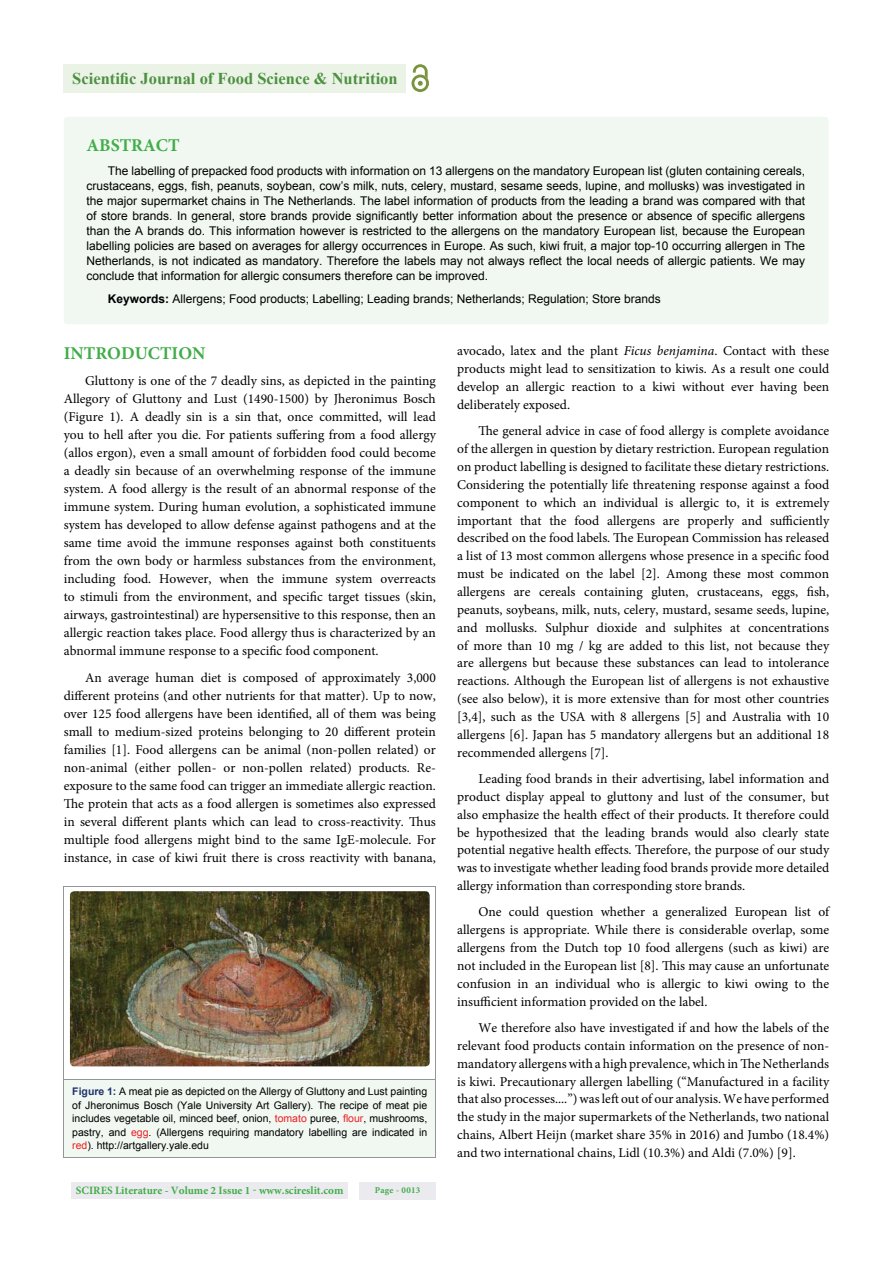
<style>
.page{position:relative;width:893px;height:1263px;background:#fff}
.page>*{position:absolute;margin:0;border:0;box-sizing:border-box;transform-origin:0 0}
.t1{font:700 18px "Minion Pro";color:#41ad49}
.t2{font:700 16.5px "Times New Roman";color:#4d9041}
.t3{font:13.5px/17.9px "Minion Pro";color:#000;text-align:justify}
.t4{font:12px/15px "Arial";color:#000;text-align:justify}
.t5{font:700 11.25px "Minion Pro";color:#41ad49}
.t6{font:10.5px/13.5px "Arial";color:#000;text-align:justify}
.t7{font:700 9px "Minion Pro";letter-spacing:.03em;color:#41ad49}
.s1{font-weight:700}
.s2{font-weight:700;color:#20336c}
.s3{color:#ed1f24}
.s4{font-style:italic}
</style>
<div class="page">
<div style="left:72px;top:1182px;width:276px;height:17px;background:#ebeaef"></div>
<div style="left:359px;top:1182px;width:77px;height:17px;background:#ebeaef"></div>
<div style="left:64px;top:64px;width:342px;height:28px;background:#eaf3e6"></div>
<img style="left:411px;top:78px;width:18px;height:14px">
<svg style="left:413px;top:64px;width:15px;height:22px"></svg>
<div style="left:64px;top:117px;width:765px;height:207px;background:#f0f8f1;border-radius:4px"></div>
<div style="left:64px;top:1079px;width:372px;height:79px;background:#f0f8f1"></div>
<hr style="left:64px;top:887px;width:372px;height:1px;background:#939598">
<hr style="left:64px;top:887px;width:1px;height:192px;background:#939598">
<hr style="left:436px;top:887px;width:1px;height:192px;background:#939598">
<hr style="left:64px;top:1079px;width:372px;height:1px;background:#939598">
<hr style="left:64px;top:1079px;width:1px;height:79px;background:#939598">
<hr style="left:436px;top:1079px;width:1px;height:79px;background:#939598">
<hr style="left:64px;top:1158px;width:372px;height:1px;background:#939598">
<img style="left:70px;top:891px;width:360px;height:175px;border-radius:4px">
<p class="t2" style="left:72px;top:69px;width:327px">Scientific Journal of Food Science &amp; Nutrition</p>
<h1 class="t1" style="left:86px;top:138px;width:95px">ABSTRACT</h1>
<p class="t4" style="left:86px;top:163px;width:720px;text-indent:21px">The labelling of prepacked food products with information on 13 allergens on the mandatory European list (gluten containing cereals, crustaceans, eggs, fish, peanuts, soybean, cow’s milk, nuts, celery, mustard, sesame seeds, lupine, and mollusks) was investigated in the major supermarket chains in The Netherlands. The label information of products from the leading a brand was compared with that of store brands. In general, store brands provide significantly better information about the presence or absence of specific allergens than the A brands do. This information however is restricted to the allergens on the mandatory European list, because the European labelling policies are based on averages for allergy occurrences in Europe. As such, kiwi fruit, a major top-10 occurring allergen in The Netherlands, is not indicated as mandatory. Therefore the labels may not always reflect the local needs of allergic patients. We may conclude that information for allergic consumers therefore can be improved.</p>
<p class="t4" style="left:108px;top:291px;width:554px"><span class="s1">Keywords:</span> Allergens; Food products; Labelling; Leading brands; Netherlands; Regulation; Store brands</p>
<h1 class="t1" style="left:64px;top:346px;width:143px">INTRODUCTION</h1>
<p class="t3" style="left:64px;top:373px;width:374px;text-indent:21px">Gluttony is one of the 7 deadly sins, as depicted in the painting Allegory of Gluttony and Lust (1490-1500) by Jheronimus Bosch (Figure 1). A deadly sin is a sin that, once committed, will lead you to hell after you die. For patients suffering from a food allergy (allos ergon), even a small amount of forbidden food could become a deadly sin because of an overwhelming response of the immune system. A food allergy is the result of an abnormal response of the immune system. During human evolution, a sophisticated immune system has developed to allow defense against pathogens and at the same time avoid the immune responses against both constituents from the own body or harmless substances from the environment, including food. However, when the immune system overreacts to stimuli from the environment, and specific target tissues (skin, airways, gastrointestinal) are hypersensitive to this response, then an allergic reaction takes place. Food allergy thus is characterized by an abnormal immune response to a specific food component.</p>
<p class="t3" style="left:64px;top:670px;width:374px;text-indent:21px">An average human diet is composed of approximately 3,000 different proteins (and other nutrients for that matter). Up to now, over 125 food allergens have been identified, all of them was being small to medium-sized proteins belonging to 20 different protein families [1]. Food allergens can be animal (non-pollen related) or non-animal (either pollen- or non-pollen related) products. Re&shy;exposure to the same food can trigger an immediate allergic reaction.<br>The protein that acts as a food allergen is sometimes also expressed in several different plants which can lead to cross-reactivity. Thus multiple food allergens might bind to the same IgE-molecule. For instance, in case of kiwi fruit there is cross reactivity with banana,</p>
<p class="t6" style="left:72px;top:1085px;width:356px"><span class="s2">Figure 1:</span> A meat pie as depicted on the Allergy of Gluttony and Lust painting of Jheronimus Bosch (Yale University Art Gallery). The recipe of meat pie includes vegetable oil, minced beef, onion, <span class="s3">tomato</span> puree, <span class="s3">flour</span>, mushrooms, pastry, and <span class="s3">egg</span>. (Allergens requiring mandatory labelling are indicated in <span class="s3">red</span>). http://artgallery.yale.edu</p>
<p class="t5" style="left:76px;top:1186px;width:269px">SCIRES Literature - Volume 2 Issue 1 - www.scireslit.com</p>
<p class="t7" style="left:375px;top:1186px;width:47px">Page - 0013</p>
<p class="t3" style="left:457px;top:343px;width:374px">avocado, latex and the plant <span class="s4">Ficus benjamina</span>. Contact with these products might lead to sensitization to kiwis. As a result one could develop an allergic reaction to a kiwi without ever having been deliberately exposed.</p>
<p class="t3" style="left:457px;top:423px;width:374px;text-indent:21px">The general advice in case of food allergy is complete avoidance of the allergen in question by dietary restriction. European regulation on product labelling is designed to facilitate these dietary restrictions.<br>Considering the potentially life threatening response against a food component to which an individual is allergic to, it is extremely important that the food allergens are properly and sufficiently described on the food labels. The European Commission has released a list of 13 most common allergens whose presence in a specific food must be indicated on the label [2]. Among these most common allergens are cereals containing gluten, crustaceans, eggs, fish, peanuts, soybeans, milk, nuts, celery, mustard, sesame seeds, lupine, and mollusks. Sulphur dioxide and sulphites at concentrations of more than 10 mg / kg are added to this list, not because they are allergens but because these substances can lead to intolerance reactions. Although the European list of allergens is not exhaustive (see also below), it is more extensive than for most other countries [3,4], such as the USA with 8 allergens [5] and Australia with 10 allergens [6]. Japan has 5 mandatory allergens but an additional 18 recommended allergens [7].</p>
<p class="t3" style="left:457px;top:771px;width:374px;text-indent:21px">Leading food brands in their advertising, label information and product display appeal to gluttony and lust of the consumer, but also emphasize the health effect of their products. It therefore could be hypothesized that the leading brands would also clearly state potential negative health effects. Therefore, the purpose of our study was to investigate whether leading food brands provide more detailed allergy information than corresponding store brands.</p>
<p class="t3" style="left:457px;top:904px;width:374px;text-indent:21px">One could question whether a generalized European list of allergens is appropriate. While there is considerable overlap, some allergens from the Dutch top 10 food allergens (such as kiwi) are not included in the European list [8]. This may cause an unfortunate confusion in an individual who is allergic to kiwi owing to the insufficient information provided on the label.</p>
<p class="t3" style="left:457px;top:1020px;width:374px;text-indent:21px">We therefore also have investigated if and how the labels of the relevant food products contain information on the presence of non&shy;mandatory allergens with a high prevalence, which in The Netherlands is kiwi. Precautionary allergen labelling (“Manufactured in a facility that also processes....”) was left out of our analysis. We have performed the study in the major supermarkets of the Netherlands, two national chains, Albert Heijn (market share 35% in 2016) and Jumbo (18.4%) and two international chains, Lidl (10.3%) and Aldi (7.0%) [9].</p>
</div>
